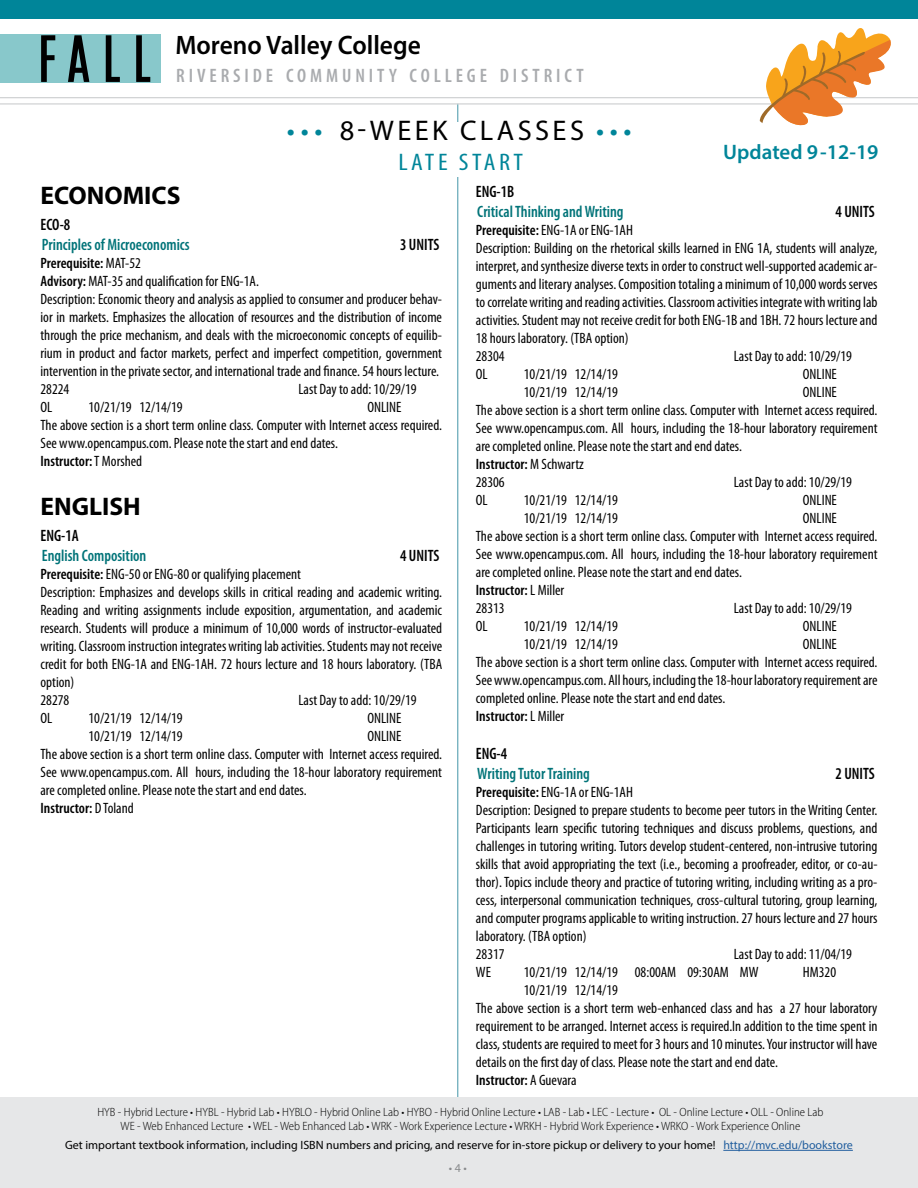
<style>
.page{position:relative;width:918px;height:1188px;background:#fff}
.page>*{position:absolute;margin:0;border:0;box-sizing:border-box;transform-origin:0 0}
.t1{font:28.5px "Myriad Pro";letter-spacing:.12em;color:#000}
.t2{font:600 26.85px "Myriad Pro";color:#000;scale:.95 1}
.t3{font:700 25.5px "Myriad Pro";color:#000}
.t4{font:condensed 24px "Myriad Pro";letter-spacing:.13em;color:#008599;scale:1.12 1}
.t5{font:600 21px "Myriad Pro";color:#008599}
.t6{font:600 condensed 19.5px "Myriad Pro";letter-spacing:.2em;color:#a9abae}
.t7{font:600 condensed 16.5px "Myriad Pro";color:#007378;scale:.95 1}
.t8{font:600 condensed 16.5px "Myriad Pro";color:#000;scale:.95 1}
.t9{font:condensed 15px/18px "Myriad Pro";color:#000}
.t10{font:300 semi-condensed 12px/14.4px "Myriad Pro";color:#000;text-align:center}
.t11{font:12px "Myriad Pro";color:#000}
.t12{font:12px "Myriad Pro";color:#888a8c}
.s1{color:#008599}
.s2{font-weight:600}
.s3{color:#215e9e}
</style>
<div class="page">
<hr style="left:457px;top:104px;width:1px;height:1004px;background:#4396a8">
<div style="left:0;top:1097px;width:918px;height:91px;background:#e6e7e8"></div>
<hr style="left:723px;top:1150px;width:130px;height:1px;background:#215e9e">
<hr style="left:0;top:97px;width:918px;height:1px;background:#d1d3d4">
<hr style="left:0;top:103px;width:918px;height:2px;background:#d1d3d4">
<svg style="left:760px;top:28px;width:135px;height:98px"></svg>
<div style="left:0;top:0;width:918px;height:18px;background:#008599"></div>
<div style="left:0;top:34px;width:161px;height:48px;background:#88c8cb"></div>
<svg style="left:41px;top:35px;width:109px;height:47px"></svg>
<h2 class="t2" style="left:175px;top:28px;width:260px">Moreno Valley College</h2>
<h3 class="t6" style="left:176px;top:63px;width:409px">RIVERSIDE COMMUNITY COLLEGE DISTRICT</h3>
<h1 class="t1" style="left:287px;top:113px;width:346px"><span class="s1">•••</span> 8-WEEK CLASSES <span class="s1">•••</span></h1>
<h3 class="t4" style="left:398px;top:148px;width:113px">LATE START</h3>
<h3 class="t5" style="left:723px;top:139px;width:157px">Updated 9-12-19</h3>
<h3 class="t3" style="left:40px;top:179px;width:141px">ECONOMICS</h3>
<p class="t8" style="left:40px;top:215px;width:33px">ECO-8</p>
<p class="t7" style="left:42px;top:234px;width:157px">Principles of Microeconomics</p>
<p class="t8" style="left:400px;top:234px;width:43px">3 UNITS</p>
<p class="t9" style="left:40px;top:254px;width:403px"><span class="s2">Prerequisite:</span> MAT-52<br><span class="s2">Advisory:</span> MAT-35 and qualification for ENG-1A.<br>Description: Economic theory and analysis as applied to consumer and producer behav&shy;ior in markets. Emphasizes the allocation of resources and the distribution of income through the price mechanism, and deals with the microeconomic concepts of equilib&shy;rium in product and factor markets, perfect and imperfect competition, government intervention in the private sector, and international trade and finance. 54 hours lecture.<br>28224</p>
<p class="t8" style="left:476px;top:182px;width:42px">ENG-1B</p>
<p class="t7" style="left:477px;top:202px;width:156px">Critical Thinking and Writing</p>
<p class="t8" style="left:835px;top:202px;width:43px">4 UNITS</p>
<p class="t9" style="left:476px;top:221px;width:403px"><span class="s2">Prerequisite:</span> ENG-1A or ENG-1AH<br>Description: Building on the rhetorical skills learned in ENG 1A, students will analyze, interpret, and synthesize diverse texts in order to construct well-supported academic ar&shy;guments and literary analyses. Composition totaling a minimum of 10,000 words serves to correlate writing and reading activities. Classroom activities integrate with writing lab activities. Student may not receive credit for both ENG-1B and 1BH. 72 hours lecture and 18 hours laboratory. (TBA option)<br>28304</p>
<p class="t9" style="left:734px;top:347px;width:120px">Last Day to add: 10/29/19</p>
<p class="t9" style="left:476px;top:365px;width:13px">OL</p>
<p class="t9" style="left:524px;top:365px;width:96px">10/21/19 12/14/19</p>
<p class="t9" style="left:803px;top:365px;width:36px">ONLINE</p>
<p class="t9" style="left:524px;top:383px;width:96px">10/21/19 12/14/19</p>
<p class="t9" style="left:298px;top:380px;width:120px">Last Day to add: 10/29/19</p>
<p class="t9" style="left:476px;top:383px;width:403px;text-indent:327px">ONLINE<br>The above section is a short term online class. Computer with Internet access required.<br>See www.opencampus.com. All hours, including the 18-hour laboratory requirement are completed online. Please note the start and end dates.<br><span class="s2">Instructor:</span> M Schwartz<br>28306</p>
<p class="t9" style="left:40px;top:398px;width:403px;text-indent:327px">ONLINE<br>The above section is a short term online class. Computer with Internet access required.<br>See www.opencampus.com. Please note the start and end dates.<br><span class="s2">Instructor:</span> T Morshed</p>
<h3 class="t3" style="left:40px;top:489px;width:102px">ENGLISH</h3>
<p class="t8" style="left:40px;top:526px;width:42px">ENG-1A</p>
<p class="t7" style="left:42px;top:545px;width:112px">English Composition</p>
<p class="t8" style="left:400px;top:545px;width:43px">4 UNITS</p>
<p class="t9" style="left:40px;top:565px;width:403px"><span class="s2">Prerequisite:</span> ENG-50 or ENG-80 or qualifying placement<br>Description: Emphasizes and develops skills in critical reading and academic writing.<br>Reading and writing assignments include exposition, argumentation, and academic research. Students will produce a minimum of 10,000 words of instructor-evaluated writing. Classroom instruction integrates writing lab activities. Students may not receive credit for both ENG-1A and ENG-1AH. 72 hours lecture and 18 hours laboratory. (TBA option)<br>28278</p>
<p class="t9" style="left:40px;top:398px;width:13px">OL</p>
<p class="t9" style="left:88px;top:398px;width:96px">10/21/19 12/14/19</p>
<p class="t9" style="left:734px;top:473px;width:120px">Last Day to add: 10/29/19</p>
<p class="t9" style="left:476px;top:491px;width:13px">OL</p>
<p class="t9" style="left:524px;top:491px;width:96px">10/21/19 12/14/19</p>
<p class="t9" style="left:803px;top:491px;width:36px">ONLINE</p>
<p class="t9" style="left:524px;top:509px;width:96px">10/21/19 12/14/19</p>
<p class="t9" style="left:476px;top:509px;width:403px;text-indent:327px">ONLINE<br>The above section is a short term online class. Computer with Internet access required.<br>See www.opencampus.com. All hours, including the 18-hour laboratory requirement are completed online. Please note the start and end dates.<br><span class="s2">Instructor:</span> L Miller<br>28313</p>
<p class="t9" style="left:734px;top:599px;width:120px">Last Day to add: 10/29/19</p>
<p class="t9" style="left:476px;top:617px;width:13px">OL</p>
<p class="t9" style="left:524px;top:617px;width:96px">10/21/19 12/14/19</p>
<p class="t9" style="left:803px;top:617px;width:36px">ONLINE</p>
<p class="t9" style="left:524px;top:635px;width:96px">10/21/19 12/14/19</p>
<p class="t9" style="left:476px;top:635px;width:403px;text-indent:327px">ONLINE<br>The above section is a short term online class. Computer with Internet access required.<br>See www.opencampus.com. All hours, including the 18-hour laboratory requirement are completed online. Please note the start and end dates.<br><span class="s2">Instructor:</span> L Miller</p>
<p class="t8" style="left:476px;top:743px;width:35px">ENG-4</p>
<p class="t7" style="left:477px;top:763px;width:120px">Writing Tutor Training</p>
<p class="t8" style="left:835px;top:763px;width:43px">2 UNITS</p>
<p class="t9" style="left:476px;top:783px;width:403px"><span class="s2">Prerequisite:</span> ENG-1A or ENG-1AH<br>Description: Designed to prepare students to become peer tutors in the Writing Center.<br>Participants learn specific tutoring techniques and discuss problems, questions, and challenges in tutoring writing. Tutors develop student-centered, non-intrusive tutoring skills that avoid appropriating the text (i.e., becoming a proofreader, editor, or co-au&shy;thor). Topics include theory and practice of tutoring writing, including writing as a pro&shy;cess, interpersonal communication techniques, cross-cultural tutoring, group learning, and computer programs applicable to writing instruction. 27 hours lecture and 27 hours laboratory. (TBA option)<br>28317</p>
<p class="t9" style="left:298px;top:691px;width:120px">Last Day to add: 10/29/19</p>
<p class="t9" style="left:40px;top:709px;width:13px">OL</p>
<p class="t9" style="left:88px;top:709px;width:96px">10/21/19 12/14/19</p>
<p class="t9" style="left:368px;top:709px;width:36px">ONLINE</p>
<p class="t9" style="left:88px;top:727px;width:96px">10/21/19 12/14/19</p>
<p class="t9" style="left:40px;top:727px;width:403px;text-indent:327px">ONLINE<br>The above section is a short term online class. Computer with Internet access required.<br>See www.opencampus.com. All hours, including the 18-hour laboratory requirement are completed online. Please note the start and end dates.<br><span class="s2">Instructor:</span> D Toland</p>
<p class="t9" style="left:734px;top:945px;width:120px">Last Day to add: 11/04/19</p>
<p class="t9" style="left:476px;top:963px;width:17px">WE</p>
<p class="t9" style="left:524px;top:963px;width:236px">10/21/19 12/14/19 08:00AM 09:30AM MW</p>
<p class="t9" style="left:803px;top:963px;width:35px">HM320</p>
<p class="t9" style="left:476px;top:981px;width:403px;text-indent:48px">10/21/19 12/14/19<br>The above section is a short term web-enhanced class and has a 27 hour laboratory requirement to be arranged. Internet access is required.In addition to the time spent in class, students are required to meet for 3 hours and 10 minutes. Your instructor will have details on the first day of class. Please note the start and end date.<br><span class="s2">Instructor:</span> A Guevara</p>
<p class="t10" style="left:97px;top:1105px;width:727px">HYB - Hybrid Lecture • HYBL - Hybrid Lab • HYBLO - Hybrid Online Lab • HYBO - Hybrid Online Lecture • LAB - Lab • LEC - Lecture • OL - Online Lecture • OLL - Online Lab<br>WE - Web Enhanced Lecture • WEL - Web Enhanced Lab • WRK - Work Experience Lecture • WRKH - Hybrid Work Experience • WRKO - Work Experience Online</p>
<p class="t11" style="left:65px;top:1138px;width:789px">Get important textbook information, including ISBN numbers and pricing, and reserve for in-store pickup or delivery to your home! <span class="s3">http://mvc.edu/bookstore</span></p>
<p class="t12" style="left:449px;top:1160px;width:20px">• 4 •</p>
</div>
